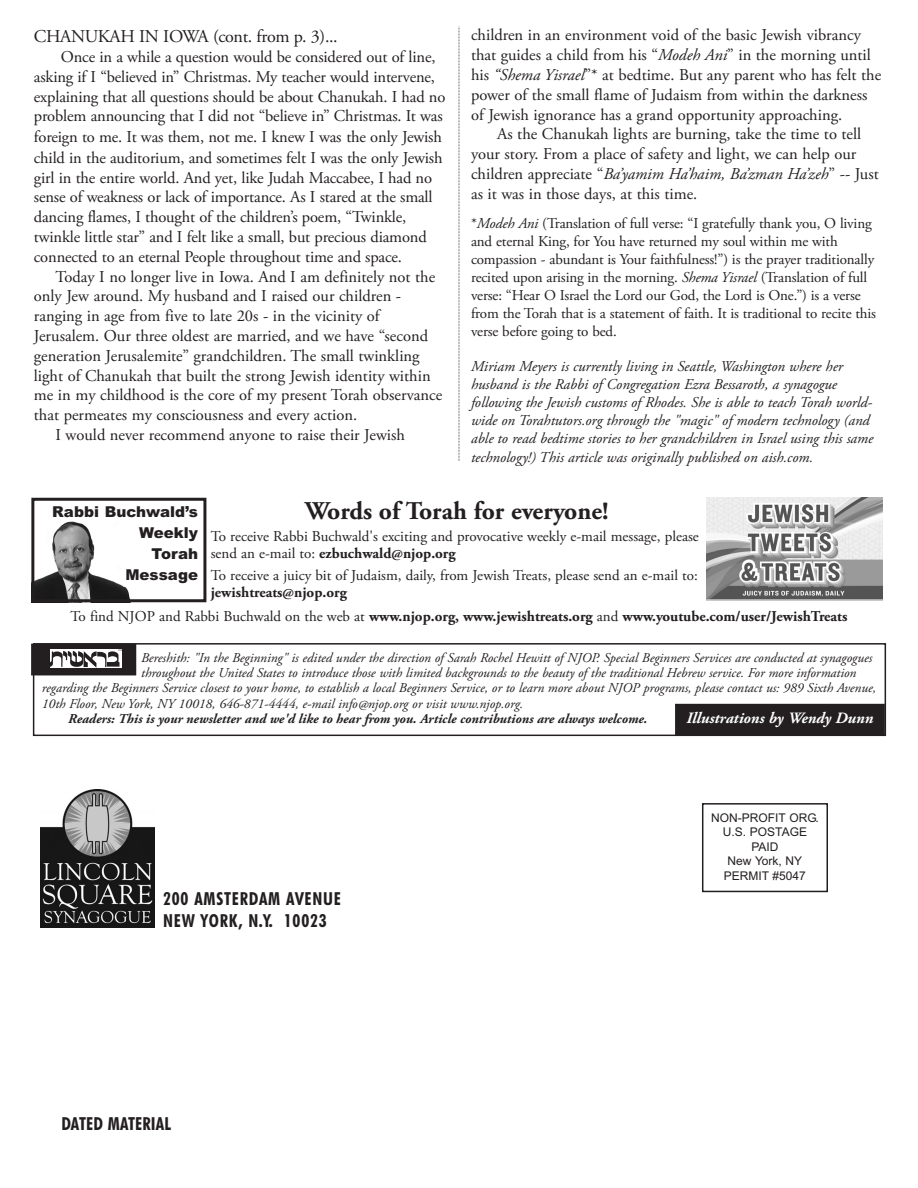
<style>
.page{position:relative;width:918px;height:1188px;background:#fff}
.page>*{position:absolute;margin:0;border:0;box-sizing:border-box;transform-origin:0 0}
.t1{font:700 25.5px "Adobe Garamond Pro";color:#231f20}
.t2{font:700 condensed 18px/21.6px "Futura BT";letter-spacing:.045em;color:#231f20}
.t3{font:18px "Adobe Garamond Pro";letter-spacing:-.02em;color:#231f20}
.t4{font:700 condensed 18px "Futura BT";letter-spacing:.01em;color:#231f20}
.t5{font:16.5px/20px "Adobe Garamond Pro";color:#231f20}
.t6{font:italic 700 15.75px "Adobe Garamond Pro";color:#fff}
.t7{font:15px/18px "Adobe Garamond Pro";letter-spacing:-.01em;color:#231f20}
.t8{font:italic 15px/18.1px "Adobe Garamond Pro";color:#231f20}
.t9{font:700 15px "Adobe Garamond Pro";color:#231f20}
.t10{font:900 15px/21px "Arial";color:#231f20;text-align:right}
.t11{font:italic 13.5px "Adobe Garamond Pro";color:#231f20}
.t12{font:italic 700 13.5px "Adobe Garamond Pro";color:#231f20}
.t13{font:12px/14.4px "Arial";color:#231f20;text-align:center}
.s1{font-style:italic}
.s2{font-weight:700}
.s3{font-weight:400}
</style>
<div class="page">
<div style="left:33px;top:643px;width:853px;height:93px;border:2px solid #231f20"></div>
<svg style="left:31px;top:644px;width:105px;height:31px;background:#353232"></svg>
<img style="left:51px;top:650px;width:70px;height:17px">
<img style="left:707px;top:498px;width:175px;height:103px">
<img style="left:35px;top:522px;width:95px;height:76px">
<div style="left:31px;top:498px;width:175px;height:104px;border:3px solid #231f20"></div>
<div style="left:675px;top:704px;width:210px;height:32px;background:#231f20"></div>
<svg style="left:459px;top:27px;width:1px;height:434px"></svg>
<img style="left:41px;top:790px;width:114px;height:137px">
<div style="left:702px;top:803px;width:126px;height:89px;border:2px solid #231f20"></div>
<p class="t3" style="left:34px;top:29px;width:305px">CHANUKAH IN IOWA (cont. from p. 3)...</p>
<p class="t5" style="left:34px;top:48px;width:413px;text-indent:27px">Once in a while a question would be considered out of line, asking if I “believed in” Christmas. My teacher would intervene, explaining that all questions should be about Chanukah. I had no problem announcing that I did not “believe in” Christmas. It was foreign to me. It was them, not me. I knew I was the only Jewish child in the auditorium, and sometimes felt I was the only Jewish girl in the entire world. And yet, like Judah Maccabee, I had no sense of weakness or lack of importance. As I stared at the small dancing flames, I thought of the children’s poem, “Twinkle, twinkle little star” and I felt like a small, but precious diamond connected to an eternal People throughout time and space.</p>
<p class="t5" style="left:55px;top:268px;width:381px">Today I no longer live in Iowa. And I am definitely not the</p>
<p class="t5" style="left:34px;top:288px;width:369px">only Jew around. My husband and I raised our children -</p>
<p class="t5" style="left:34px;top:308px;width:347px">ranging in age from five to late 20s - in the vicinity of</p>
<p class="t5" style="left:34px;top:327px;width:396px">Jerusalem. Our three oldest are married, and we have “second</p>
<p class="t5" style="left:34px;top:347px;width:387px">generation Jerusalemite” grandchildren. The small twinkling</p>
<p class="t5" style="left:34px;top:367px;width:398px">light of Chanukah that built the strong Jewish identity within</p>
<p class="t5" style="left:34px;top:387px;width:410px">me in my childhood is the core of my present Torah observance</p>
<p class="t5" style="left:34px;top:407px;width:325px">that permeates my consciousness and every action.</p>
<p class="t5" style="left:55px;top:426px;width:351px">I would never recommend anyone to raise their Jewish</p>
<p class="t5" style="left:471px;top:27px;width:412px">children in an environment void of the basic Jewish vibrancy that guides a child from his “<span class="s1">Modeh Ani</span>” in the morning until his <span class="s1">“Shema Yisrael</span>”* at bedtime. But any parent who has felt the power of the small flame of Judaism from within the darkness of Jewish ignorance has a grand opportunity approaching.</p>
<p class="t5" style="left:471px;top:126px;width:409px;text-indent:26px">As the Chanukah lights are burning, take the time to tell your story. From a place of safety and light, we can help our children appreciate “<span class="s1">Ba’yamim Ha’haim, Ba’zman Ha’zeh</span>” -- Just as it was in those days, at this time.</p>
<p class="t7" style="left:471px;top:215px;width:407px">*<span class="s1">Modeh Ani</span> (Translation of full verse: “I gratefully thank you, O living and eternal King, for You have returned my soul within me with compassion - abundant is Your faithfulness!”) is the prayer traditionally recited upon arising in the morning. <span class="s1">Shema Yisrael</span> (Translation of full verse: “Hear O Israel the Lord our God, the Lord is One.”) is a verse from the Torah that is a statement of faith. It is traditional to recite this verse before going to bed.</p>
<p class="t8" style="left:471px;top:358px;width:404px">Miriam Meyers is currently living in Seattle, Washington where her husband is the Rabbi of Congregation Ezra Bessaroth, a synagogue following the Jewish customs of Rhodes. She is able to teach Torah world&shy;wide on Torahtutors.org through the "magic" of modern technology (and able to read bedtime stories to her grandchildren in Israel using this same technology!) This article was originally published on aish.com.</p>
<p class="t10" style="left:52px;top:502px;width:147px">Rabbi Buchwald’s<br>Weekly<br>Torah<br>Message</p>
<h1 class="t1" style="left:305px;top:500px;width:305px">Words of Torah for everyone!</h1>
<p class="t7" style="left:211px;top:530px;width:490px;line-height:16.5px">To receive Rabbi Buchwald's exciting and provocative weekly e-mail message, please send an e-mail to: <span class="s2">ezbuchwald@njop.org</span></p>
<p class="t7" style="left:211px;top:568px;width:489px">To receive a juicy bit of Judaism, daily, from Jewish Treats, please send an e-mail to:</p>
<p class="t9" style="left:211px;top:586px;width:138px">jewishtreats@njop.org</p>
<p class="t9" style="left:71px;top:611px;width:778px"><span class="s3">To find NJOP and Rabbi Buchwald on the web at</span> www.njop.org, www.jewishtreats.org <span class="s3">and</span> www.youtube.com/user/JewishTreats</p>
<p class="t11" style="left:141px;top:652px;width:733px">Bereshith: "In the Beginning" is edited under the direction of Sarah Rochel Hewitt of NJOP. Special Beginners Services are conducted at synagogues</p>
<p class="t11" style="left:141px;top:668px;width:717px">throughout the United States to introduce those with limited backgrounds to the beauty of the traditional Hebrew service. For more information</p>
<p class="t11" style="left:42px;top:683px;width:836px">regarding the Beginners Service closest to your home, to establish a local Beginners Service, or to learn more about NJOP programs, please contact us: 989 Sixth Avenue,</p>
<p class="t11" style="left:42px;top:698px;width:483px">10th Floor, New York, NY 10018, 646-871-4444, e-mail info@njop.org or visit www.njop.org.</p>
<p class="t12" style="left:68px;top:711px;width:581px">Readers: This is your newsletter and we'd like to hear from you. Article contributions are always welcome.</p>
<p class="t6" style="left:687px;top:709px;width:188px">Illustrations by Wendy Dunn</p>
<p class="t2" style="left:163px;top:890px;width:179px">200 AMSTERDAM AVENUE<br>NEW YORK, N.Y. 10023</p>
<p class="t4" style="left:61px;top:1117px;width:111px">DATED MATERIAL</p>
<p class="t13" style="left:711px;top:811px;width:109px">NON-PROFIT ORG.<br>U.S. POSTAGE<br>PAID<br>New York, NY<br>PERMIT #5047</p>
</div>
